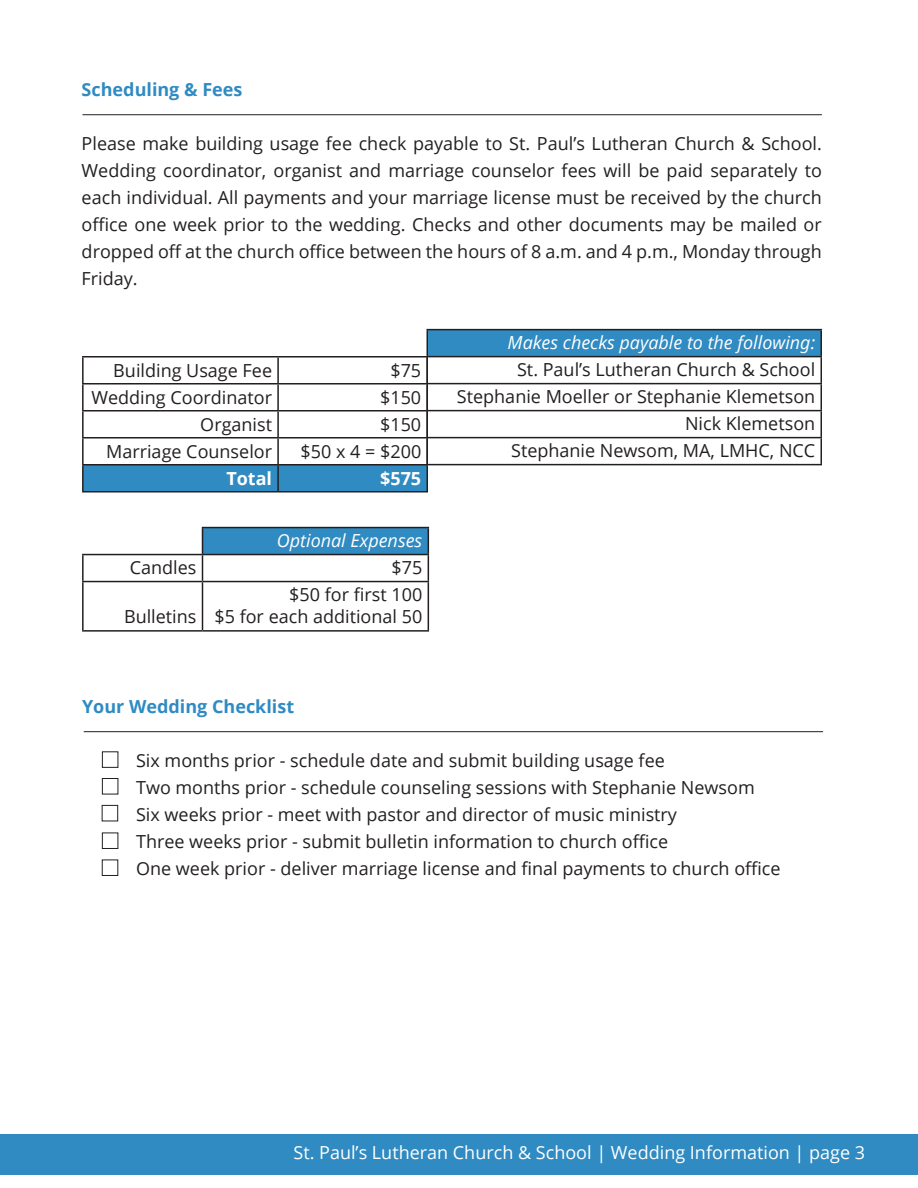
<style>
.page{position:relative;width:918px;height:1188px;background:#fff}
.page>*{position:absolute;margin:0;border:0;box-sizing:border-box;transform-origin:0 0}
.t1{font:18px/27px "Open Sans";color:#231f20;text-align:justify}
.t2{font:18px "Open Sans";color:#fff}
.t3{font:italic 18px "Open Sans";color:#fff}
.t4{font:700 18px "Open Sans";color:#2f8bc2}
.t5{font:700 18px "Open Sans";color:#fff}
</style>
<div class="page">
<hr style="left:82px;top:114px;width:740px;height:1px;background:#231f20">
<div style="left:0;top:1135px;width:918px;height:40px;background:#2f8bc2"></div>
<hr style="left:82px;top:356px;width:196px;height:2px;background:#231f20">
<hr style="left:82px;top:358px;width:2px;height:25px;background:#231f20">
<hr style="left:82px;top:383px;width:196px;height:2px;background:#231f20">
<hr style="left:82px;top:385px;width:2px;height:25px;background:#231f20">
<hr style="left:82px;top:410px;width:196px;height:2px;background:#231f20">
<hr style="left:82px;top:412px;width:2px;height:25px;background:#231f20">
<hr style="left:82px;top:437px;width:196px;height:2px;background:#231f20">
<hr style="left:82px;top:439px;width:2px;height:25px;background:#231f20">
<hr style="left:82px;top:464px;width:196px;height:2px;background:#231f20">
<hr style="left:82px;top:466px;width:2px;height:25px;background:#231f20">
<hr style="left:82px;top:491px;width:196px;height:2px;background:#231f20">
<hr style="left:278px;top:491px;width:150px;height:2px;background:#231f20">
<div style="left:427px;top:330px;width:394px;height:27px;background:#2f8bc2"></div>
<hr style="left:427px;top:329px;width:395px;height:1px;background:#231f20">
<hr style="left:820px;top:330px;width:2px;height:26px;background:#231f20">
<hr style="left:427px;top:356px;width:395px;height:1px;background:#231f20">
<hr style="left:820px;top:357px;width:2px;height:26px;background:#231f20">
<hr style="left:427px;top:383px;width:395px;height:1px;background:#231f20">
<hr style="left:820px;top:384px;width:2px;height:26px;background:#231f20">
<hr style="left:427px;top:410px;width:395px;height:1px;background:#231f20">
<hr style="left:820px;top:411px;width:2px;height:26px;background:#231f20">
<hr style="left:427px;top:437px;width:395px;height:1px;background:#231f20">
<svg style="left:83px;top:330px;width:345px;height:162px"></svg>
<hr style="left:820px;top:438px;width:2px;height:26px;background:#231f20">
<hr style="left:427px;top:464px;width:395px;height:1px;background:#231f20">
<div style="left:202px;top:528px;width:226px;height:27px;background:#2f8bc2"></div>
<hr style="left:82px;top:582px;width:2px;height:48px;background:#231f20">
<hr style="left:202px;top:581px;width:227px;height:1px;background:#231f20">
<hr style="left:202px;top:582px;width:1px;height:48px;background:#231f20">
<hr style="left:428px;top:582px;width:1px;height:48px;background:#231f20">
<hr style="left:82px;top:630px;width:120px;height:2px;background:#231f20">
<hr style="left:202px;top:630px;width:227px;height:2px;background:#231f20">
<hr style="left:82px;top:554px;width:120px;height:1px;background:#231f20">
<hr style="left:82px;top:555px;width:2px;height:26px;background:#231f20">
<hr style="left:82px;top:581px;width:120px;height:1px;background:#231f20">
<hr style="left:202px;top:527px;width:227px;height:1px;background:#231f20">
<svg style="left:202px;top:528px;width:1px;height:53px"></svg>
<svg style="left:428px;top:528px;width:1px;height:53px"></svg>
<hr style="left:202px;top:554px;width:227px;height:1px;background:#231f20">
<hr style="left:84px;top:731px;width:739px;height:1px;background:#231f20">
<div style="left:102px;top:752px;width:16px;height:16px;border:1px solid #231f20"></div>
<div style="left:102px;top:778px;width:16px;height:16px;border:1px solid #231f20"></div>
<div style="left:102px;top:805px;width:16px;height:16px;border:1px solid #231f20"></div>
<div style="left:102px;top:833px;width:16px;height:16px;border:1px solid #231f20"></div>
<div style="left:102px;top:860px;width:16px;height:16px;border:1px solid #231f20"></div>
<p class="t4" style="left:82px;top:77px;width:162px">Scheduling &amp; Fees</p>
<p class="t1" style="left:82px;top:130px;width:742px">Please make building usage fee check payable to St. Paul’s Lutheran Church &amp; School.<br>Wedding coordinator, organist and marriage counselor fees will be paid separately to each individual. All payments and your marriage license must be received by the church office one week prior to the wedding. Checks and other documents may be mailed or dropped off at the church office between the hours of 8 a.m. and 4 p.m., Monday through Friday.</p>
<p class="t1" style="left:113px;top:356px;width:160px">Building Usage Fee</p>
<p class="t1" style="left:390px;top:356px;width:32px">$75</p>
<p class="t1" style="left:91px;top:383px;width:182px">Wedding Coordinator</p>
<p class="t1" style="left:380px;top:383px;width:43px">$150</p>
<p class="t1" style="left:200px;top:410px;width:73px">Organist</p>
<p class="t1" style="left:380px;top:410px;width:43px">$150</p>
<p class="t1" style="left:106px;top:437px;width:167px">Marriage Counselor</p>
<p class="t1" style="left:300px;top:437px;width:122px">$50 x 4 = $200</p>
<p class="t5" style="left:226px;top:465px;width:47px">Total</p>
<p class="t5" style="left:380px;top:465px;width:43px">$575</p>
<p class="t3" style="left:277px;top:528px;width:147px">Optional Expenses</p>
<p class="t1" style="left:130px;top:554px;width:68px">Candles</p>
<p class="t1" style="left:391px;top:554px;width:32px">$75</p>
<p class="t1" style="left:124px;top:602px;width:74px">Bulletins</p>
<p class="t1" style="left:289px;top:581px;width:135px">$50 for first 100</p>
<p class="t1" style="left:214px;top:602px;width:209px">$5 for each additional 50</p>
<p class="t3" style="left:508px;top:331px;width:309px">Makes checks payable to the following:</p>
<p class="t1" style="left:517px;top:356px;width:300px">St. Paul’s Lutheran Church &amp; School</p>
<p class="t1" style="left:457px;top:383px;width:360px">Stephanie Moeller or Stephanie Klemetson</p>
<p class="t1" style="left:685px;top:410px;width:132px">Nick Klemetson</p>
<p class="t1" style="left:511px;top:437px;width:306px">Stephanie Newsom, MA, LMHC, NCC</p>
<p class="t4" style="left:82px;top:694px;width:214px">Your Wedding Checklist</p>
<p class="t1" style="left:136px;top:747px;width:530px">Six months prior - schedule date and submit building usage fee</p>
<p class="t1" style="left:136px;top:774px;width:620px">Two months prior - schedule counseling sessions with Stephanie Newsom</p>
<p class="t1" style="left:136px;top:801px;width:542px">Six weeks prior - meet with pastor and director of music ministry</p>
<p class="t1" style="left:136px;top:828px;width:534px">Three weeks prior - submit bulletin information to church office</p>
<p class="t1" style="left:136px;top:855px;width:646px">One week prior - deliver marriage license and final payments to church office</p>
<p class="t2" style="left:294px;top:1140px;width:573px">St. Paul’s Lutheran Church &amp; School | Wedding Information | page 3</p>
</div>
